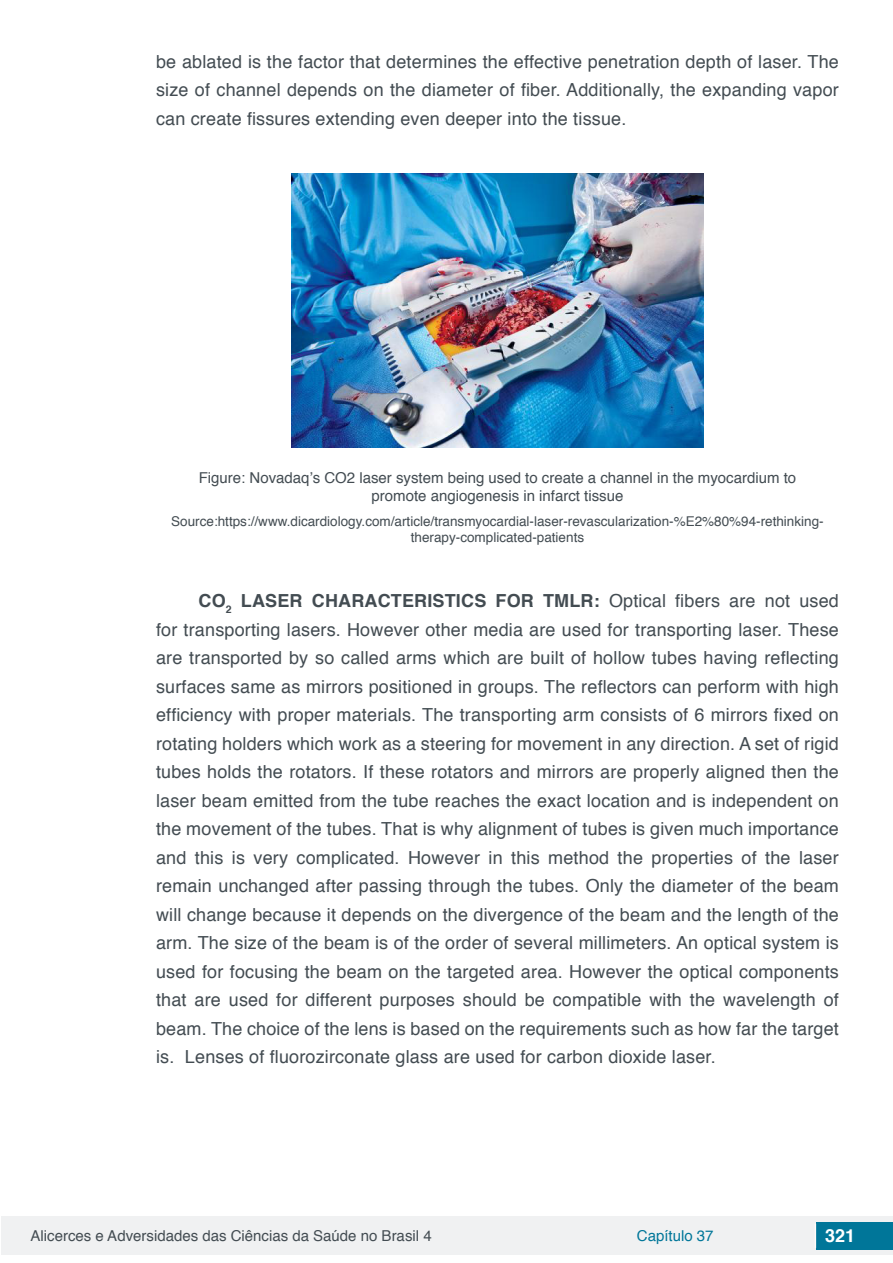
<style>
.page{position:relative;width:893px;height:1263px;background:#fff}
.page>*{position:absolute;margin:0;border:0;box-sizing:border-box;transform-origin:0 0}
.txt{font:18px/28.5px "Helvetica";letter-spacing:.01em;color:#434c52;text-align:justify}
.t1{font:700 18px "Helvetica";color:#fff}
.info_tab_gra_imag{font:15px/18px "Helvetica";color:#434c52;text-align:center}
.t2{font:15px "Helvetica";color:#007699}
.fonte_tab_gra_imag{font:13.5px/16.2px "Helvetica";color:#434c52;text-align:center}
.s1{font-weight:700}
</style>
<div class="page">
<div style="left:1px;top:1216px;width:891px;height:38px;background:#f0f1f2"></div>
<div style="left:816px;top:1222px;width:77px;height:27px;background:#007699"></div>
<svg style="left:815px;top:1224px;width:1px;height:24px"></svg>
<img style="left:291px;top:173px;width:413px;height:275px">
<p class="txt" style="left:156px;top:47px;width:684px">be ablated is the factor that determines the effective penetration depth of laser. The size of channel depends on the diameter of fiber. Additionally, the expanding vapor can create fissures extending even deeper into the tissue.</p>
<p class="info_tab_gra_imag" style="left:199px;top:469px;width:599px">Figure: Novadaq’s CO2 laser system being used to create a channel in the myocardium to promote angiogenesis in infarct tissue</p>
<p class="fonte_tab_gra_imag" style="left:171px;top:513px;width:654px">Source:https://www.dicardiology.com/article/transmyocardial-laser-revascularization-%E2%80%94-rethinking&shy;therapy-complicated-patients</p>
<p class="txt" style="left:156px;top:587px;width:684px;text-indent:43px"><span class="s1">CO</span><sub>2</sub> <span class="s1">LASER CHARACTERISTICS FOR TMLR:</span> Optical fibers are not used for transporting lasers. However other media are used for transporting laser. These are transported by so called arms which are built of hollow tubes having reflecting surfaces same as mirrors positioned in groups. The reflectors can perform with high efficiency with proper materials. The transporting arm consists of 6 mirrors fixed on rotating holders which work as a steering for movement in any direction. A set of rigid tubes holds the rotators. If these rotators and mirrors are properly aligned then the laser beam emitted from the tube reaches the exact location and is independent on the movement of the tubes. That is why alignment of tubes is given much importance and this is very complicated. However in this method the properties of the laser remain unchanged after passing through the tubes. Only the diameter of the beam will change because it depends on the divergence of the beam and the length of the arm. The size of the beam is of the order of several millimeters. An optical system is used for focusing the beam on the targeted area. However the optical components that are used for different purposes should be compatible with the wavelength of beam. The choice of the lens is based on the requirements such as how far the target is. Lenses of fluorozirconate glass are used for carbon dioxide laser.</p>
<p class="info_tab_gra_imag" style="left:31px;top:1227px;width:403px">Alicerces e Adversidades das Ciências da Saúde no Brasil 4</p>
<p class="t2" style="left:637px;top:1224px;width:78px">Capítulo 37</p>
<p class="t1" style="left:825px;top:1221px;width:32px">321</p>
</div>
